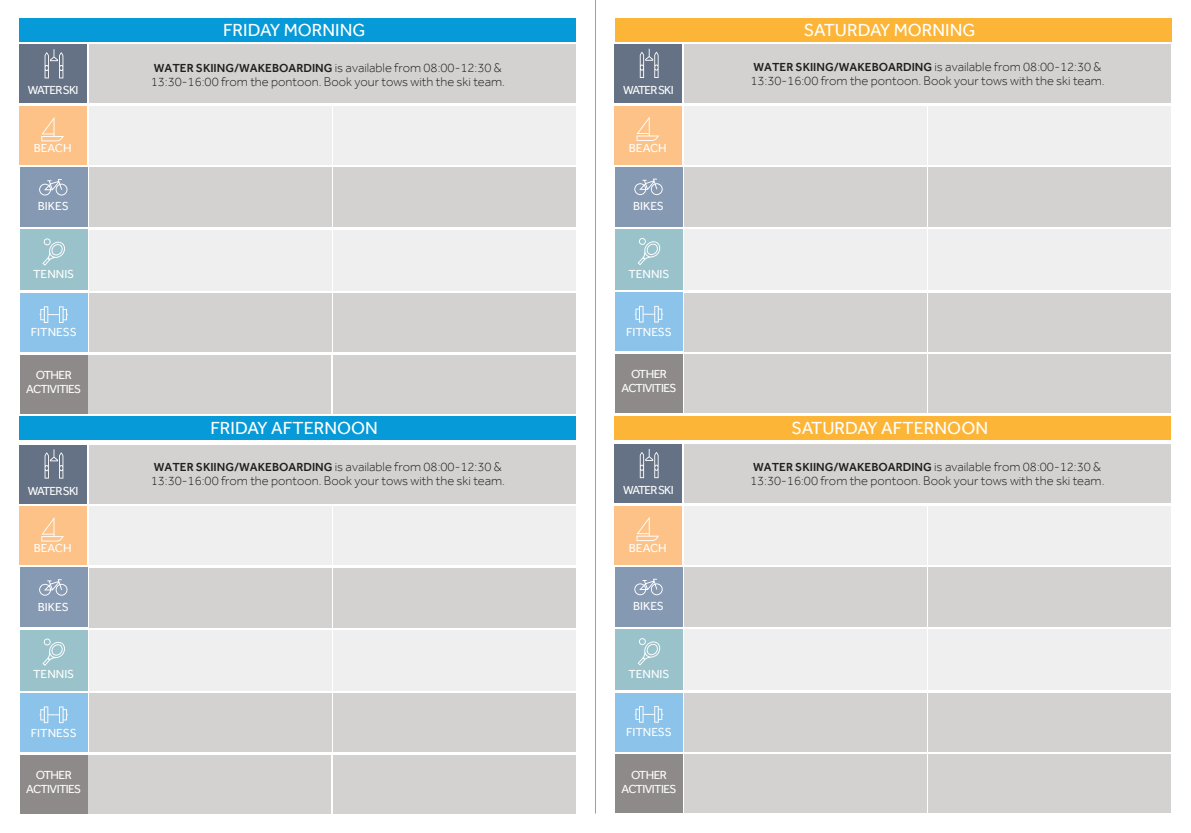
<style>
.page{position:relative;width:1191px;height:833px;background:#fff}
.page>*{position:absolute;margin:0;border:0;box-sizing:border-box;transform-origin:0 0}
.t1{font:18px "Effra";color:#fff}
.t2{font:300 13px/14px "Effra";color:#231f20}
.t3{font:12px/14px "Effra";letter-spacing:-.035em;color:#fff;text-align:center}
.t4{font:12px "Effra";letter-spacing:-.07em;color:#fff}
.t5{font:12px "Effra";color:#fff}
.s1{font-weight:500;font-size:12px}
</style>
<div class="page">
<div style="left:89px;top:355px;width:242px;height:58px;background:#d4d2d1"></div>
<div style="left:89px;top:755px;width:242px;height:58px;background:#d4d2d1"></div>
<div style="left:684px;top:354px;width:242px;height:59px;background:#d4d2d1"></div>
<div style="left:684px;top:754px;width:242px;height:59px;background:#d4d2d1"></div>
<div style="left:20px;top:355px;width:68px;height:58px;background:#8e8a8a"></div>
<div style="left:20px;top:754px;width:68px;height:59px;background:#8e8a8a"></div>
<div style="left:615px;top:354px;width:68px;height:59px;background:#8e8a8a"></div>
<div style="left:615px;top:754px;width:68px;height:59px;background:#8e8a8a"></div>
<div style="left:20px;top:293px;width:68px;height:58px;background:#8bc3ea"></div>
<div style="left:20px;top:693px;width:68px;height:58px;background:#8bc3ea"></div>
<div style="left:615px;top:293px;width:68px;height:58px;background:#8bc3ea"></div>
<div style="left:615px;top:692px;width:68px;height:59px;background:#8bc3ea"></div>
<div style="left:20px;top:230px;width:68px;height:60px;background:#99c2cb"></div>
<div style="left:20px;top:630px;width:68px;height:60px;background:#99c2cb"></div>
<div style="left:615px;top:229px;width:68px;height:60px;background:#99c2cb"></div>
<div style="left:615px;top:629px;width:68px;height:60px;background:#99c2cb"></div>
<div style="left:20px;top:167px;width:67px;height:60px;background:#8699b2"></div>
<div style="left:20px;top:567px;width:67px;height:60px;background:#8699b2"></div>
<div style="left:615px;top:167px;width:67px;height:60px;background:#8699b2"></div>
<div style="left:615px;top:567px;width:67px;height:60px;background:#8699b2"></div>
<div style="left:19px;top:106px;width:68px;height:59px;background:#fcc287"></div>
<div style="left:19px;top:506px;width:68px;height:59px;background:#fcc287"></div>
<div style="left:614px;top:106px;width:68px;height:58px;background:#fcc287"></div>
<div style="left:614px;top:506px;width:68px;height:58px;background:#fcc287"></div>
<div style="left:89px;top:293px;width:242px;height:59px;background:#d4d2d1"></div>
<div style="left:89px;top:693px;width:242px;height:59px;background:#d4d2d1"></div>
<div style="left:684px;top:293px;width:242px;height:58px;background:#d4d2d1"></div>
<div style="left:684px;top:693px;width:242px;height:58px;background:#d4d2d1"></div>
<div style="left:89px;top:230px;width:242px;height:60px;background:#efefef"></div>
<div style="left:89px;top:630px;width:242px;height:60px;background:#efefef"></div>
<div style="left:684px;top:229px;width:242px;height:60px;background:#efefef"></div>
<div style="left:684px;top:629px;width:242px;height:60px;background:#efefef"></div>
<div style="left:89px;top:167px;width:242px;height:60px;background:#d4d2d1"></div>
<div style="left:89px;top:567px;width:242px;height:60px;background:#d4d2d1"></div>
<div style="left:684px;top:167px;width:242px;height:60px;background:#d4d2d1"></div>
<div style="left:684px;top:567px;width:242px;height:60px;background:#d4d2d1"></div>
<div style="left:89px;top:45px;width:486px;height:58px;background:#d4d2d1"></div>
<div style="left:89px;top:445px;width:486px;height:58px;background:#d4d2d1"></div>
<div style="left:684px;top:44px;width:486px;height:59px;background:#d4d2d1"></div>
<div style="left:684px;top:444px;width:486px;height:59px;background:#d4d2d1"></div>
<div style="left:89px;top:106px;width:242px;height:59px;background:#efefef"></div>
<div style="left:89px;top:506px;width:242px;height:59px;background:#efefef"></div>
<div style="left:684px;top:106px;width:242px;height:58px;background:#efefef"></div>
<div style="left:684px;top:506px;width:242px;height:58px;background:#efefef"></div>
<div style="left:333px;top:355px;width:242px;height:58px;background:#d4d2d1"></div>
<div style="left:333px;top:755px;width:242px;height:58px;background:#d4d2d1"></div>
<div style="left:928px;top:354px;width:242px;height:59px;background:#d4d2d1"></div>
<div style="left:928px;top:754px;width:242px;height:59px;background:#d4d2d1"></div>
<div style="left:333px;top:293px;width:242px;height:59px;background:#d4d2d1"></div>
<div style="left:333px;top:693px;width:242px;height:59px;background:#d4d2d1"></div>
<div style="left:928px;top:293px;width:242px;height:58px;background:#d4d2d1"></div>
<div style="left:928px;top:693px;width:242px;height:58px;background:#d4d2d1"></div>
<div style="left:333px;top:230px;width:242px;height:60px;background:#efefef"></div>
<div style="left:333px;top:630px;width:242px;height:60px;background:#efefef"></div>
<div style="left:928px;top:229px;width:242px;height:60px;background:#efefef"></div>
<div style="left:928px;top:629px;width:242px;height:60px;background:#efefef"></div>
<div style="left:333px;top:167px;width:242px;height:60px;background:#d4d2d1"></div>
<div style="left:333px;top:567px;width:242px;height:60px;background:#d4d2d1"></div>
<div style="left:928px;top:167px;width:242px;height:60px;background:#d4d2d1"></div>
<div style="left:928px;top:567px;width:242px;height:60px;background:#d4d2d1"></div>
<div style="left:333px;top:106px;width:242px;height:59px;background:#efefef"></div>
<div style="left:333px;top:506px;width:242px;height:59px;background:#efefef"></div>
<div style="left:928px;top:106px;width:242px;height:58px;background:#efefef"></div>
<div style="left:928px;top:506px;width:242px;height:58px;background:#efefef"></div>
<svg style="left:40px;top:306px;width:28px;height:17px"></svg>
<svg style="left:40px;top:706px;width:28px;height:17px"></svg>
<svg style="left:635px;top:306px;width:28px;height:16px"></svg>
<svg style="left:635px;top:706px;width:28px;height:16px"></svg>
<svg style="left:42px;top:238px;width:23px;height:28px"></svg>
<svg style="left:42px;top:638px;width:23px;height:28px"></svg>
<svg style="left:637px;top:238px;width:23px;height:27px"></svg>
<svg style="left:637px;top:638px;width:23px;height:27px"></svg>
<svg style="left:39px;top:179px;width:28px;height:16px"></svg>
<svg style="left:39px;top:579px;width:28px;height:16px"></svg>
<svg style="left:634px;top:179px;width:28px;height:16px"></svg>
<svg style="left:634px;top:579px;width:28px;height:16px"></svg>
<svg style="left:41px;top:117px;width:23px;height:24px"></svg>
<svg style="left:41px;top:517px;width:23px;height:24px"></svg>
<svg style="left:636px;top:116px;width:23px;height:25px"></svg>
<svg style="left:636px;top:517px;width:23px;height:24px"></svg>
<div style="left:19px;top:416px;width:556px;height:24px;background:#069ad9"></div>
<div style="left:614px;top:416px;width:556px;height:24px;background:#fcb536"></div>
<div style="left:615px;top:18px;width:556px;height:24px;background:#fcb536"></div>
<div style="left:19px;top:18px;width:556px;height:24px;background:#069ad9"></div>
<hr style="left:595px;top:0;width:1px;height:813px;background:#94a2aa">
<div style="left:19px;top:45px;width:68px;height:58px;background:#657184"></div>
<div style="left:19px;top:445px;width:68px;height:58px;background:#657184"></div>
<div style="left:614px;top:44px;width:68px;height:59px;background:#657184"></div>
<div style="left:614px;top:444px;width:68px;height:59px;background:#657184"></div>
<svg style="left:45px;top:49px;width:18px;height:29px"></svg>
<svg style="left:45px;top:449px;width:18px;height:29px"></svg>
<svg style="left:640px;top:49px;width:18px;height:29px"></svg>
<svg style="left:640px;top:449px;width:18px;height:29px"></svg>
<p class="t1" style="left:223px;top:19px;width:144px">FRIDAY MORNING</p>
<p class="t1" style="left:804px;top:19px;width:173px">SATURDAY MORNING</p>
<p class="t4" style="left:28px;top:83px;width:52px">WATER SKI</p>
<p class="t2" style="left:151px;top:60px;width:356px"><span class="s1">WATER SKIING/WAKEBOARDING</span> is available from 08:00-12:30 &amp;<br>13:30-16:00 from the pontoon. Book your tows with the ski team.</p>
<p class="t4" style="left:623px;top:83px;width:52px">WATER SKI</p>
<p class="t2" style="left:750px;top:60px;width:356px"><span class="s1">WATER SKIING/WAKEBOARDING</span> is available from 08:00-12:30 &amp;<br>13:30-16:00 from the pontoon. Book your tows with the ski team.</p>
<p class="t3" style="left:34px;top:141px;width:39px">BEACH</p>
<p class="t3" style="left:629px;top:140px;width:39px">BEACH</p>
<p class="t3" style="left:38px;top:199px;width:32px">BIKES</p>
<p class="t3" style="left:633px;top:199px;width:32px">BIKES</p>
<p class="t3" style="left:33px;top:267px;width:43px">TENNIS</p>
<p class="t3" style="left:628px;top:267px;width:43px">TENNIS</p>
<p class="t5" style="left:31px;top:325px;width:47px">FITNESS</p>
<p class="t5" style="left:626px;top:325px;width:47px">FITNESS</p>
<p class="t3" style="left:26px;top:367px;width:56px">OTHER<br>ACTIVITIES</p>
<p class="t3" style="left:621px;top:367px;width:56px">OTHER<br>ACTIVITIES</p>
<p class="t1" style="left:210px;top:417px;width:169px">FRIDAY AFTERNOON</p>
<p class="t1" style="left:791px;top:417px;width:198px">SATURDAY AFTERNOON</p>
<p class="t4" style="left:28px;top:483px;width:52px">WATER SKI</p>
<p class="t2" style="left:151px;top:460px;width:356px"><span class="s1">WATER SKIING/WAKEBOARDING</span> is available from 08:00-12:30 &amp;<br>13:30-16:00 from the pontoon. Book your tows with the ski team.</p>
<p class="t4" style="left:623px;top:483px;width:52px">WATER SKI</p>
<p class="t2" style="left:750px;top:460px;width:356px"><span class="s1">WATER SKIING/WAKEBOARDING</span> is available from 08:00-12:30 &amp;<br>13:30-16:00 from the pontoon. Book your tows with the ski team.</p>
<p class="t3" style="left:34px;top:541px;width:39px">BEACH</p>
<p class="t3" style="left:629px;top:540px;width:39px">BEACH</p>
<p class="t3" style="left:38px;top:599px;width:32px">BIKES</p>
<p class="t3" style="left:633px;top:599px;width:32px">BIKES</p>
<p class="t3" style="left:33px;top:667px;width:43px">TENNIS</p>
<p class="t3" style="left:628px;top:666px;width:43px">TENNIS</p>
<p class="t5" style="left:31px;top:725px;width:47px">FITNESS</p>
<p class="t5" style="left:626px;top:725px;width:47px">FITNESS</p>
<p class="t3" style="left:26px;top:767px;width:56px">OTHER<br>ACTIVITIES</p>
<p class="t3" style="left:621px;top:767px;width:56px">OTHER<br>ACTIVITIES</p>
</div>
